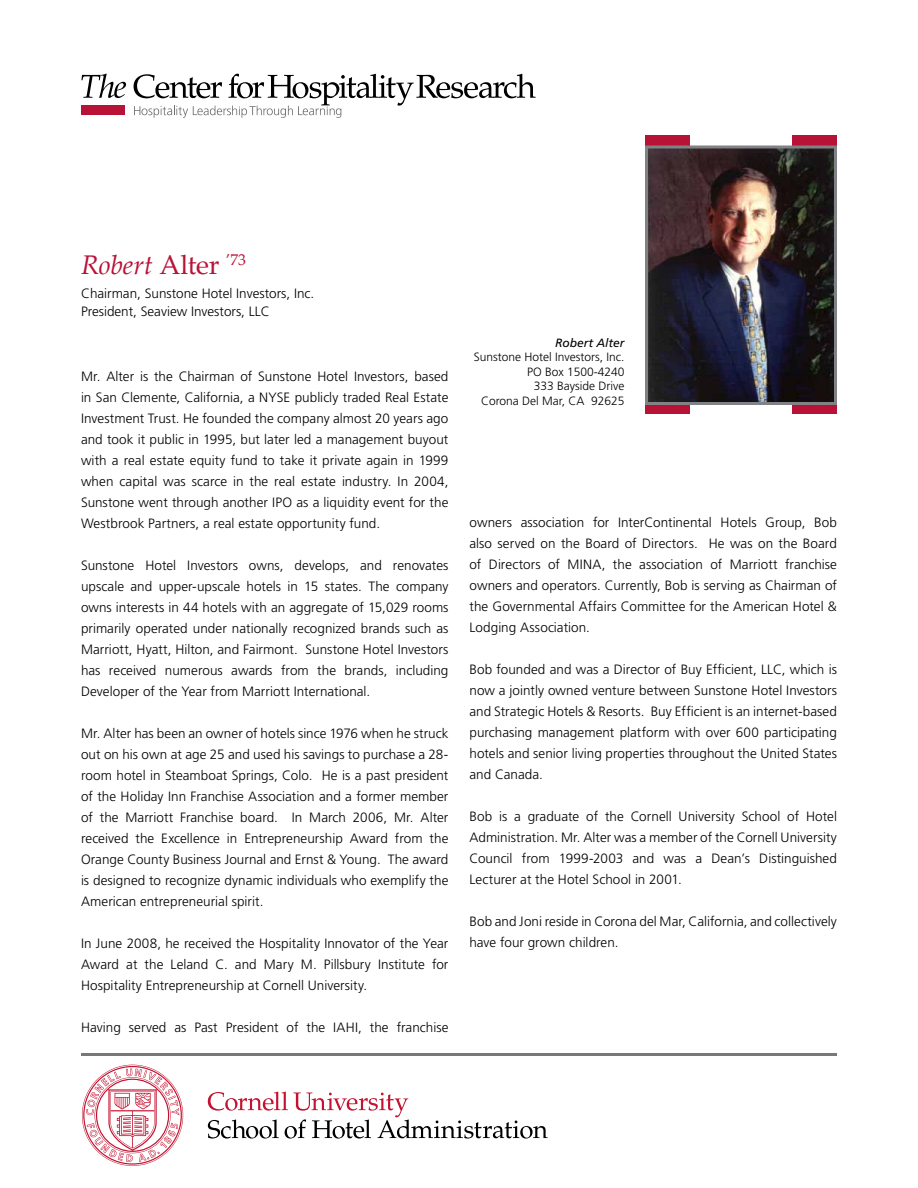
<style>
.page{position:relative;width:918px;height:1188px;background:#fff}
.page>*{position:absolute;margin:0;border:0;box-sizing:border-box;transform-origin:0 0}
.t1{font:italic 27px "Palatino Linotype";letter-spacing:-.01em;color:#b81237}
.t2{font:300 13.5px/21px "Frutiger LT Std";color:#000;text-align:justify}
.t3{font:300 12px/14.4px "Frutiger LT Std";color:#000;text-align:right}
.t4{font:italic 12px "Frutiger LT Std";color:#000}
.s1{font-style:normal}
</style>
<div class="page">
<svg style="left:81px;top:74px;width:45px;height:24px"></svg>
<div style="left:81px;top:105px;width:44px;height:10px;background:#b81237"></div>
<svg style="left:134px;top:74px;width:402px;height:44px"></svg>
<svg style="left:208px;top:1092px;width:340px;height:47px"></svg>
<svg style="left:82px;top:1065px;width:101px;height:101px"></svg>
<hr style="left:81px;top:1053px;width:756px;height:3px;background:#77787b">
<div style="left:645px;top:135px;width:44px;height:10px;background:#b81237"></div>
<div style="left:793px;top:135px;width:44px;height:10px;background:#b81237"></div>
<div style="left:645px;top:404px;width:44px;height:10px;background:#b81237"></div>
<div style="left:793px;top:404px;width:44px;height:10px;background:#b81237"></div>
<img style="left:649px;top:150px;width:184px;height:251px">
<div style="left:645px;top:146px;width:192px;height:259px;border:3px solid #808285"></div>
<h1 class="t1" style="left:81px;top:246px;width:167px">Robert <span class="s1">Alter</span> <sup>’</sup><sup>73</sup></h1>
<p class="t2" style="left:81px;top:285px;width:235px;line-height:18px">Chairman, Sunstone Hotel Investors, Inc.<br>President, Seaview Investors, LLC</p>
<p class="t2" style="left:81px;top:366px;width:369px">Mr. Alter is the Chairman of Sunstone Hotel Investors, based in San Clemente, California, a NYSE publicly traded Real Estate Investment Trust. He founded the company almost 20 years ago and took it public in 1995, but later led a management buyout with a real estate equity fund to take it private again in 1999 when capital was scarce in the real estate industry. In 2004, Sunstone went through another IPO as a liquidity event for the Westbrook Partners, a real estate opportunity fund.</p>
<p class="t2" style="left:81px;top:555px;width:369px">Sunstone Hotel Investors owns, develops, and renovates upscale and upper-upscale hotels in 15 states. The company owns interests in 44 hotels with an aggregate of 15,029 rooms primarily operated under nationally recognized brands such as Marriott, Hyatt, Hilton, and Fairmont. Sunstone Hotel Investors has received numerous awards from the brands, including Developer of the Year from Marriott International.</p>
<p class="t2" style="left:81px;top:723px;width:369px">Mr. Alter has been an owner of hotels since 1976 when he struck out on his own at age 25 and used his savings to purchase a 28- room hotel in Steamboat Springs, Colo. He is a past president of the Holiday Inn Franchise Association and a former member of the Marriott Franchise board. In March 2006, Mr. Alter received the Excellence in Entrepreneurship Award from the Orange County Business Journal and Ernst &amp; Young. The award is designed to recognize dynamic individuals who exemplify the American entrepreneurial spirit.</p>
<p class="t2" style="left:81px;top:933px;width:369px">In June 2008, he received the Hospitality Innovator of the Year Award at the Leland C. and Mary M. Pillsbury Institute for Hospitality Entrepreneurship at Cornell University.</p>
<p class="t2" style="left:81px;top:1017px;width:369px">Having served as Past President of the IAHI, the franchise</p>
<p class="t4" style="left:555px;top:336px;width:71px">Robert Alter</p>
<p class="t3" style="left:474px;top:350px;width:152px">Sunstone Hotel Investors, Inc.<br>PO Box 1500-4240<br>333 Bayside Drive<br>Corona Del Mar, CA 92625</p>
<p class="t2" style="left:470px;top:512px;width:369px">owners association for InterContinental Hotels Group, Bob also served on the Board of Directors. He was on the Board of Directors of MINA, the association of Marriott franchise owners and operators. Currently, Bob is serving as Chairman of the Governmental Affairs Committee for the American Hotel &amp; Lodging Association.</p>
<p class="t2" style="left:470px;top:659px;width:369px">Bob founded and was a Director of Buy Efficient, LLC, which is now a jointly owned venture between Sunstone Hotel Investors and Strategic Hotels &amp; Resorts. Buy Efficient is an internet-based purchasing management platform with over 600 participating hotels and senior living properties throughout the United States and Canada.</p>
<p class="t2" style="left:470px;top:806px;width:369px">Bob is a graduate of the Cornell University School of Hotel Administration. Mr. Alter was a member of the Cornell University Council from 1999-2003 and was a Dean’s Distinguished Lecturer at the Hotel School in 2001.</p>
<p class="t2" style="left:470px;top:911px;width:369px">Bob and Joni reside in Corona del Mar, California, and collectively have four grown children.</p>
</div>
